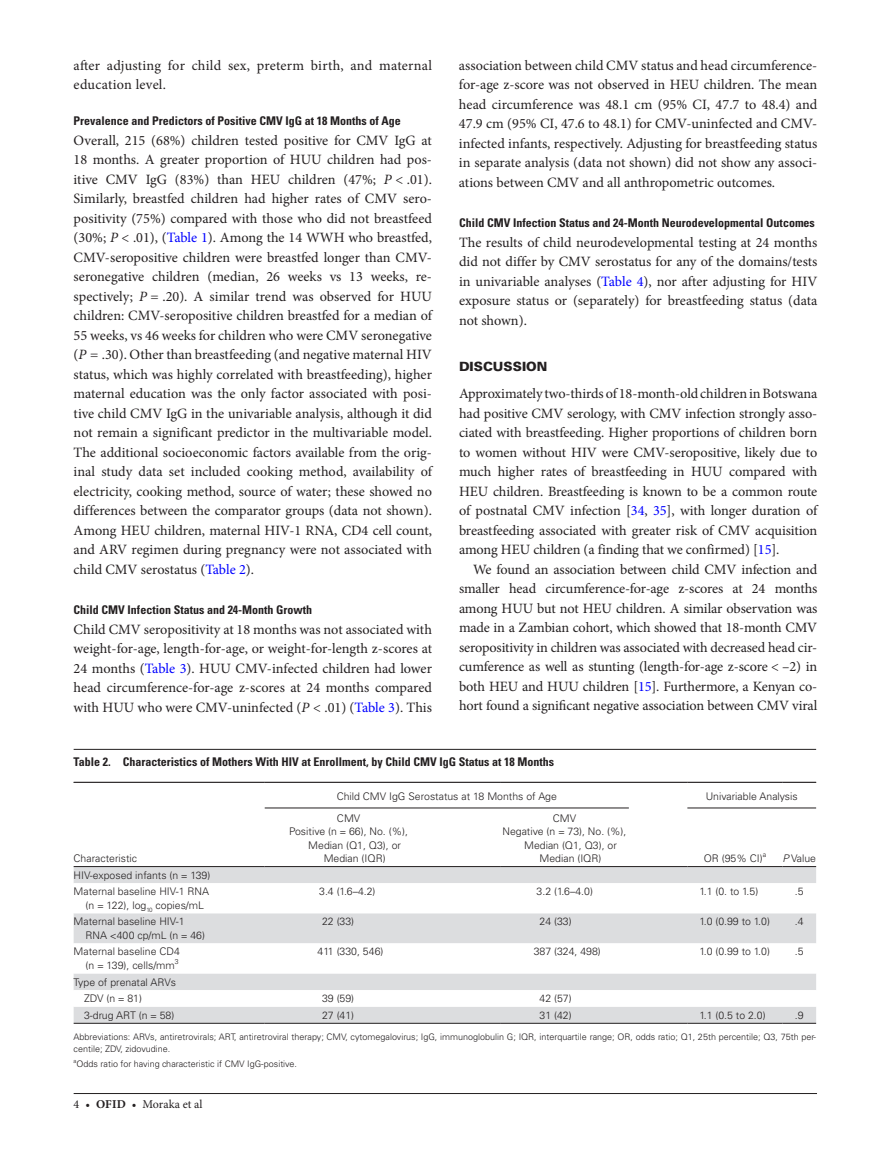
<style>
.page{position:relative;width:891px;height:1174px;background:#fff}
.page>*{position:absolute;margin:0;border:0;box-sizing:border-box;transform-origin:0 0}
.t1{font:14.25px/19.5px "Minion Pro";letter-spacing:-.005em;color:#231f20;text-align:justify}
.t2{font:14.25px/19.5px "Minion Pro";letter-spacing:.02em;color:#231f20}
.t3{font:900 12.75px "Univers LT Std";color:#231f20}
.t4{font:700 condensed 12px "Univers LT Std";color:#231f20}
.t5{font:12px "Minion Pro";color:#231f20}
.t6{font:300 10.5px/16.6px "Univers LT Std";color:#231f20}
.t7{font:300 9px/12px "Univers LT Std";color:#231f20}
.t8{font:300 6.9px "Univers LT Std";color:#231f20}
.s1{font-style:italic}
.s2{color:#00f}
.s3{font-weight:700}
</style>
<div class="page">
<hr style="left:74px;top:1093px;width:743px;height:1px;background:#231f20">
<hr style="left:74px;top:749px;width:742px;height:1px;background:#231f20">
<svg style="left:264px;top:807px;width:552px;height:1px"></svg>
<div style="left:74px;top:867px;width:742px;height:156px;background:#dcdddf"></div>
<svg style="left:74px;top:883px;width:742px;height:124px"></svg>
<hr style="left:74px;top:782px;width:191px;height:1px;background:#231f20">
<hr style="left:265px;top:782px;width:235px;height:1px;background:#231f20">
<hr style="left:500px;top:782px;width:187px;height:1px;background:#231f20">
<hr style="left:687px;top:782px;width:96px;height:1px;background:#231f20">
<hr style="left:783px;top:782px;width:33px;height:1px;background:#231f20">
<hr style="left:74px;top:1023px;width:191px;height:1px;background:#231f20">
<hr style="left:265px;top:1023px;width:235px;height:1px;background:#231f20">
<hr style="left:500px;top:1023px;width:187px;height:1px;background:#231f20">
<hr style="left:687px;top:1023px;width:96px;height:1px;background:#231f20">
<hr style="left:783px;top:1023px;width:33px;height:1px;background:#231f20">
<hr style="left:74px;top:866px;width:191px;height:1px;background:#231f20">
<hr style="left:265px;top:866px;width:235px;height:1px;background:#231f20">
<hr style="left:500px;top:866px;width:187px;height:1px;background:#231f20">
<hr style="left:687px;top:866px;width:96px;height:1px;background:#231f20">
<hr style="left:783px;top:866px;width:33px;height:1px;background:#231f20">
<hr style="left:265px;top:808px;width:364px;height:1px;background:#231f20">
<hr style="left:687px;top:808px;width:129px;height:1px;background:#231f20">
<p class="t2" style="left:74px;top:55px;width:360px">after adjusting for child sex, preterm birth, and maternal education level.</p>
<p class="t4" style="left:74px;top:114px;width:329px">Prevalence and Predictors of Positive CMV IgG at 18 Months of Age</p>
<p class="t1" style="left:74px;top:130px;width:360px">Overall, 215 (68%) children tested positive for CMV IgG at 18 months. A greater proportion of HUU children had pos&shy;itive CMV IgG (83%) than HEU children (47%; <span class="s1">P</span> &lt; .01).<br>Similarly, breastfed children had higher rates of CMV sero&shy;positivity (75%) compared with those who did not breastfeed (30%; <span class="s1">P</span> &lt; .01), (<span class="s2">Table 1</span>). Among the 14 WWH who breastfed, CMV-seropositive children were breastfed longer than CMV&shy;seronegative children (median, 26 weeks vs 13 weeks, re&shy;spectively; <span class="s1">P</span> = .20). A similar trend was observed for HUU children: CMV-seropositive children breastfed for a median of 55 weeks, vs 46 weeks for children who were CMV seronegative (<span class="s1">P</span> = .30). Other than breastfeeding (and negative maternal HIV status, which was highly correlated with breastfeeding), higher maternal education was the only factor associated with posi&shy;tive child CMV IgG in the univariable analysis, although it did not remain a significant predictor in the multivariable model.<br>The additional socioeconomic factors available from the orig&shy;inal study data set included cooking method, availability of electricity, cooking method, source of water; these showed no differences between the comparator groups (data not shown).<br>Among HEU children, maternal HIV-1 RNA, CD4 cell count, and ARV regimen during pregnancy were not associated with child CMV serostatus (<span class="s2">Table 2</span>).</p>
<p class="t4" style="left:74px;top:603px;width:240px">Child CMV Infection Status and 24-Month Growth</p>
<p class="t1" style="left:74px;top:620px;width:360px">Child CMV seropositivity at 18 months was not associated with weight-for-age, length-for-age, or weight-for-length z-scores at 24 months (<span class="s2">Table 3</span>). HUU CMV-infected children had lower head circumference-for-age z-scores at 24 months compared with HUU who were CMV-uninfected (<span class="s1">P</span> &lt; .01) (<span class="s2">Table 3</span>). This</p>
<p class="t1" style="left:459px;top:55px;width:360px">association between child CMV status and head circumference&shy;for-age z-score was not observed in HEU children. The mean head circumference was 48.1 cm (95% CI, 47.7 to 48.4) and 47.9 cm (95% CI, 47.6 to 48.1) for CMV-uninfected and CMV&shy;infected infants, respectively. Adjusting for breastfeeding status in separate analysis (data not shown) did not show any associ&shy;ations between CMV and all anthropometric outcomes.</p>
<p class="t4" style="left:459px;top:216px;width:357px">Child CMV Infection Status and 24-Month Neurodevelopmental Outcomes</p>
<p class="t1" style="left:459px;top:233px;width:360px">The results of child neurodevelopmental testing at 24 months did not differ by CMV serostatus for any of the domains/tests in univariable analyses (<span class="s2">Table 4</span>), nor after adjusting for HIV exposure status or (separately) for breastfeeding status (data not shown).</p>
<p class="t3" style="left:459px;top:359px;width:90px">DISCUSSION</p>
<p class="t1" style="left:459px;top:384px;width:360px">Approximately two-thirds of 18-month-old children in Botswana had positive CMV serology, with CMV infection strongly asso&shy;ciated with breastfeeding. Higher proportions of children born to women without HIV were CMV-seropositive, likely due to much higher rates of breastfeeding in HUU compared with HEU children. Breastfeeding is known to be a common route of postnatal CMV infection [<span class="s2">34</span>, <span class="s2">35</span>], with longer duration of breastfeeding associated with greater risk of CMV acquisition among HEU children (a finding that we confirmed) [<span class="s2">15</span>].</p>
<p class="t1" style="left:459px;top:559px;width:360px;text-indent:14px">We found an association between child CMV infection and smaller head circumference-for-age z-scores at 24 months among HUU but not HEU children. A similar observation was made in a Zambian cohort, which showed that 18-month CMV seropositivity in children was associated with decreased head cir&shy;cumference as well as stunting (length-for-age z-score &lt; –2) in both HEU and HUU children [<span class="s2">15</span>]. Furthermore, a Kenyan co&shy;hort found a significant negative association between CMV viral</p>
<p class="t4" style="left:74px;top:755px;width:482px">Table 2. Characteristics of Mothers With HIV at Enrollment, by Child CMV IgG Status at 18 Months</p>
<p class="t6" style="left:337px;top:788px;width:222px">Child CMV IgG Serostatus at 18 Months of Age</p>
<p class="t6" style="left:706px;top:788px;width:94px">Univariable Analysis</p>
<p class="t6" style="left:74px;top:850px;width:65px">Characteristic</p>
<p class="t6" style="left:74px;top:867px;width:138px">HIV-exposed infants (n = 139)<br>Maternal baseline HIV-1 RNA</p>
<p class="t6" style="left:86px;top:897px;width:120px">(n = 122), log<sub>10</sub> copies/mL</p>
<p class="t6" style="left:337px;top:810px;width:25px">CMV</p>
<p class="t6" style="left:289px;top:823px;width:120px">Positive (n = 66), No. (%),</p>
<p class="t6" style="left:308px;top:837px;width:94px">Median (Q1, Q3), or</p>
<p class="t6" style="left:324px;top:850px;width:63px">Median (IQR)</p>
<p class="t6" style="left:553px;top:810px;width:25px">CMV</p>
<p class="t6" style="left:502px;top:823px;width:126px">Negative (n = 73), No. (%),</p>
<p class="t6" style="left:524px;top:837px;width:94px">Median (Q1, Q3), or</p>
<p class="t6" style="left:540px;top:850px;width:63px">Median (IQR)</p>
<p class="t6" style="left:704px;top:850px;width:60px">OR (95% CI)</p>
<p class="t8" style="left:763px;top:851px;width:5px">a</p>
<p class="t6" style="left:783px;top:850px;width:35px"><span class="s1">P</span> Value</p>
<p class="t6" style="left:319px;top:883px;width:58px">3.4 (1.6–4.2)</p>
<p class="t6" style="left:537px;top:883px;width:58px">3.2 (1.6–4.0)</p>
<p class="t6" style="left:699px;top:883px;width:60px">1.1 (0. to 1.5)</p>
<p class="t6" style="left:795px;top:883px;width:10px">.5</p>
<p class="t6" style="left:86px;top:915px;width:121px;line-height:13.5px;text-indent:-12px">Maternal baseline HIV-1<br>RNA &lt;400 cp/mL (n = 46)</p>
<p class="t6" style="left:322px;top:913px;width:34px">22 (33)</p>
<p class="t6" style="left:540px;top:913px;width:34px">24 (33)</p>
<p class="t6" style="left:699px;top:913px;width:72px">1.0 (0.99 to 1.0)</p>
<p class="t6" style="left:795px;top:913px;width:10px">.4</p>
<p class="t6" style="left:86px;top:945px;width:96px;line-height:13.5px;text-indent:-12px">Maternal baseline CD4 (n = 139), cells/mm</p>
<p class="t6" style="left:317px;top:943px;width:67px">411 (330, 546)</p>
<p class="t6" style="left:534px;top:943px;width:69px">387 (324, 498)</p>
<p class="t6" style="left:699px;top:943px;width:72px">1.0 (0.99 to 1.0)</p>
<p class="t6" style="left:795px;top:943px;width:10px">.5</p>
<p class="t8" style="left:175px;top:958px;width:5px">3</p>
<p class="t6" style="left:84px;top:974px;width:93px;text-indent:-10px">Type of prenatal ARVs<br>ZDV (n = 81)</p>
<p class="t6" style="left:322px;top:990px;width:34px">39 (59)</p>
<p class="t6" style="left:540px;top:990px;width:34px">42 (57)</p>
<p class="t6" style="left:84px;top:1007px;width:92px">3-drug ART (n = 58)</p>
<p class="t6" style="left:322px;top:1007px;width:34px">27 (41)</p>
<p class="t6" style="left:540px;top:1007px;width:34px">31 (42)</p>
<p class="t6" style="left:699px;top:1007px;width:68px">1.1 (0.5 to 2.0)</p>
<p class="t6" style="left:795px;top:1007px;width:10px">.9</p>
<p class="t7" style="left:74px;top:1031px;width:744px">Abbreviations: ARVs, antiretrovirals; ART, antiretroviral therapy; CMV, cytomegalovirus; IgG, immunoglobulin G; IQR, interquartile range; OR, odds ratio; Q1, 25th percentile; Q3, 75th per&shy;centile; ZDV, zidovudine.</p>
<p class="t7" style="left:74px;top:1058px;width:225px"><sup>a</sup>Odds ratio for having characteristic if CMV IgG-positive.</p>
<p class="t5" style="left:74px;top:1096px;width:130px">4 • <span class="s3">ofid</span> • Moraka et al</p>
</div>
